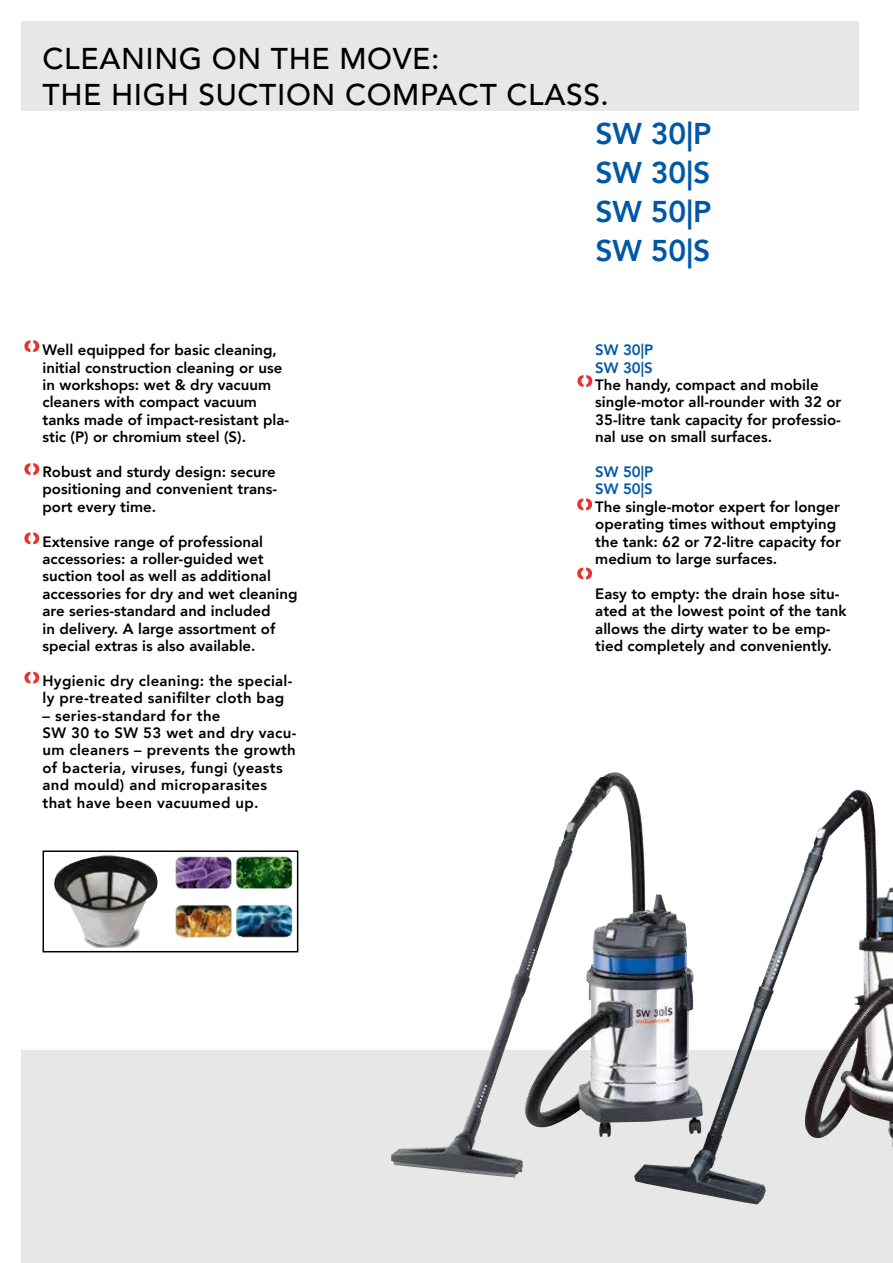
<style>
.page{position:relative;width:893px;height:1263px;background:#fff}
.page>*{position:absolute;margin:0;border:0;box-sizing:border-box;transform-origin:0 0}
.t1{font:500 30px/36px "Avenir";letter-spacing:.02em;color:#000}
.t2{font:800 30px/39px "Avenir";color:#0058a5;text-align:justify}
.t3{font:800 15px/17.4px "Avenir";color:#000}
.t4{font:800 15px/17.4px "Avenir";letter-spacing:.02em;color:#000}
.t5{font:800 15px/17.4px "Avenir";color:#0058a5}
</style>
<div class="page">
<div style="left:21px;top:1050px;width:872px;height:213px;background:#e7e7e7"></div>
<img style="left:391px;top:777px;width:212px;height:401px">
<div style="left:21px;top:21px;width:838px;height:90px;background:#e7e7e7"></div>
<svg style="left:24px;top:340px;width:15px;height:12px"></svg>
<svg style="left:24px;top:463px;width:15px;height:12px"></svg>
<svg style="left:24px;top:532px;width:15px;height:12px"></svg>
<svg style="left:24px;top:672px;width:15px;height:12px"></svg>
<svg style="left:577px;top:567px;width:15px;height:12px"></svg>
<svg style="left:577px;top:375px;width:15px;height:12px"></svg>
<svg style="left:577px;top:498px;width:15px;height:12px"></svg>
<img style="left:634px;top:790px;width:232px;height:414px">
<img style="left:42px;top:855px;width:250px;height:93px">
<div style="left:43px;top:850px;width:255px;height:102px;border:2px solid #000"></div>
<h1 class="t1" style="left:43px;top:41px;width:568px">CLEANING ON THE MOVE:<br>THE HIGH SUCTION COMPACT CLASS.</h1>
<h1 class="t2" style="left:595px;top:117px;width:118px">SW 30|P SW 30|S SW 50|P SW 50|S</h1>
<p class="t3" style="left:43px;top:343px;width:248px">Well equipped for basic cleaning, initial construction cleaning or use in workshops: wet &amp; dry vacuum cleaners with compact vacuum tanks made of impact-resistant pla&shy;stic (P) or chromium steel (S).</p>
<p class="t3" style="left:43px;top:464px;width:236px;text-align:justify">Robust and sturdy design: secure positioning and convenient trans&shy;port every time.</p>
<p class="t3" style="left:43px;top:534px;width:257px">Extensive range of professional accessories: a roller-guided wet suction tool as well as additional accessories for dry and wet cleaning are series-standard and included<br>in delivery. A large assortment of special extras is also available.</p>
<p class="t4" style="left:43px;top:673px;width:252px">Hygienic dry cleaning: the special&shy;ly pre-treated sanifilter cloth bag</p>
<p class="t4" style="left:43px;top:708px;width:255px">– series-standard for the<br>SW 30 to SW 53 wet and dry vacu&shy;um cleaners – prevents the growth of bacteria, viruses, fungi (yeasts and mould) and microparasites that have been vacuumed up.</p>
<p class="t5" style="left:595px;top:343px;width:60px">SW 30|P<br>SW 30|S</p>
<p class="t3" style="left:595px;top:377px;width:248px">The handy, compact and mobile single-motor all-rounder with 32 or<br>35-litre tank capacity for professio&shy;nal use on small surfaces.</p>
<p class="t5" style="left:595px;top:464px;width:60px">SW 50|P<br>SW 50|S</p>
<p class="t3" style="left:595px;top:499px;width:247px">The single-motor expert for longer operating times without emptying the tank: 62 or 72-litre capacity for medium to large surfaces.</p>
<p class="t3" style="left:595px;top:586px;width:253px">Easy to empty: the drain hose situ&shy;ated at the lowest point of the tank allows the dirty water to be emp&shy;tied completely and conveniently.</p>
</div>
